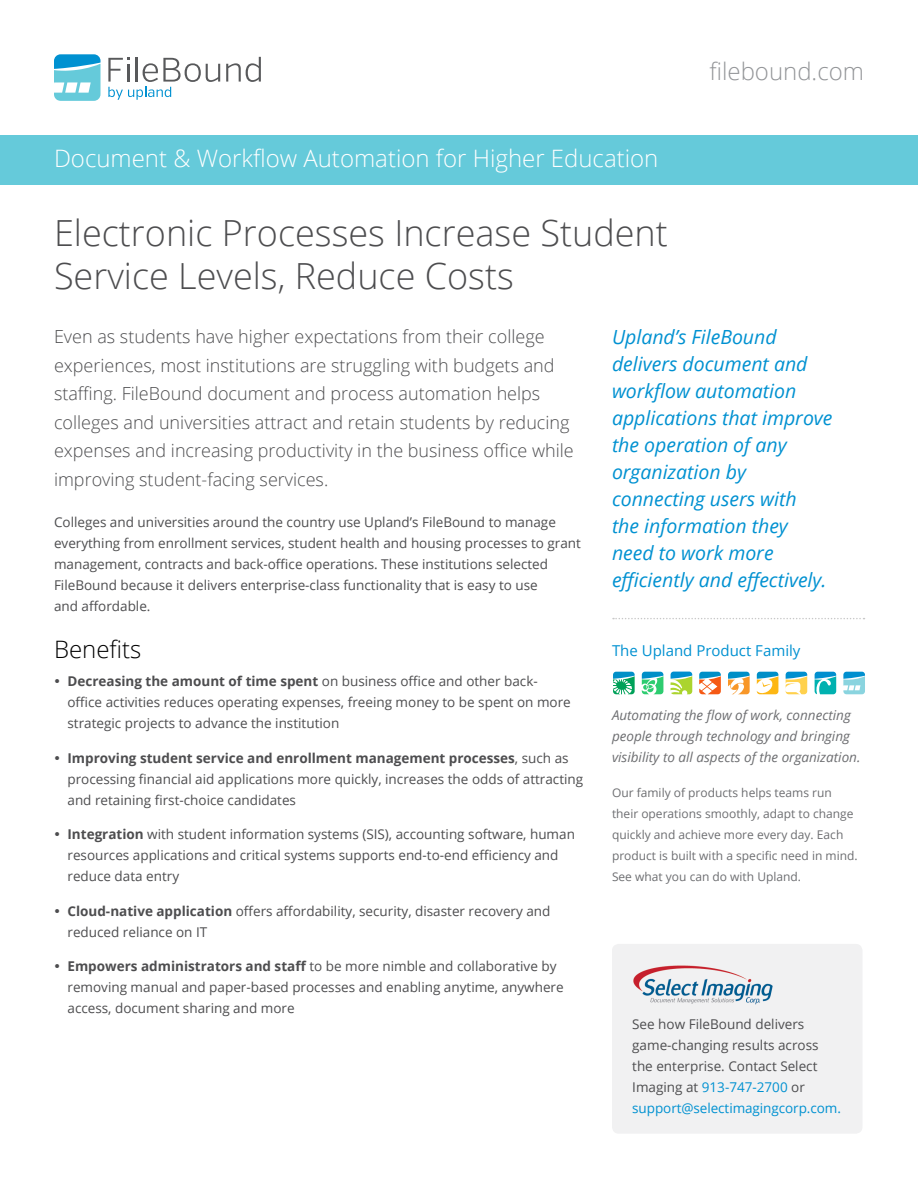
<style>
.page{position:relative;width:918px;height:1188px;background:#fff}
.page>*{position:absolute;margin:0;border:0;box-sizing:border-box;transform-origin:0 0}
.Headline{font:300 36px/43.5px "Open Sans";color:#4d4d4f}
.Headline-2{font:300 24px "Open Sans";color:#fff}
.URL{font:300 24px "Open Sans";color:#939598}
.Subheadings{font:300 24px "Open Sans";color:#000}
.t1{font:italic 19.5px/27px "Open Sans";color:#0091d1}
.Summary{font:300 18px/28.5px "Open Sans";color:#4d4d4f}
.Footer_Heading{font:15px "Open Sans";color:#0091d1}
.Body_Text{font:13.5px/21px "Open Sans";color:#4d4d4f}
.Sidebar_Italics{font:italic 13.5px/21px "Open Sans";color:#6d6e71}
.Sidebar_Copy{font:12px/21px "Open Sans";color:#6d6e71}
.s1{font-weight:700}
.s2{color:#0091d1}
</style>
<div class="page">
<div style="left:0;top:135px;width:918px;height:49px;background:#65cada"></div>
<svg style="left:226px;top:57px;width:35px;height:25px"></svg>
<svg style="left:108px;top:57px;width:112px;height:43px"></svg>
<svg style="left:54px;top:54px;width:47px;height:47px"></svg>
<svg style="left:613px;top:672px;width:22px;height:22px"></svg>
<svg style="left:699px;top:672px;width:22px;height:22px"></svg>
<svg style="left:843px;top:672px;width:22px;height:22px"></svg>
<svg style="left:815px;top:672px;width:21px;height:22px"></svg>
<svg style="left:757px;top:672px;width:21px;height:22px"></svg>
<svg style="left:728px;top:672px;width:22px;height:22px"></svg>
<svg style="left:785px;top:672px;width:22px;height:23px"></svg>
<svg style="left:642px;top:672px;width:50px;height:23px"></svg>
<svg style="left:613px;top:618px;width:252px;height:1px"></svg>
<div style="left:612px;top:944px;width:250px;height:190px;background:#f1f1f2;border-radius:7px"></div>
<img style="left:633px;top:965px;width:140px;height:40px">
<p class="Headline-2" style="left:54px;top:142px;width:606px">Document &amp; Workflow Automation for Higher Education</p>
<p class="URL" style="left:709px;top:55px;width:156px">filebound.com</p>
<p class="Headline" style="left:54px;top:210px;width:615px">Electronic Processes Increase Student<br>Service Levels, Reduce Costs</p>
<p class="t1" style="left:612px;top:323px;width:197px">Upland’s FileBound delivers document and workflow automation</p>
<p class="t1" style="left:612px;top:404px;width:222px">applications that improve the operation of any organization by</p>
<p class="t1" style="left:612px;top:485px;width:186px">connecting users with the information they need to work more</p>
<p class="t1" style="left:612px;top:566px;width:216px">efficiently and effectively.</p>
<p class="Summary" style="left:54px;top:322px;width:521px">Even as students have higher expectations from their college experiences, most institutions are struggling with budgets and staffing. FileBound document and process automation helps colleges and universities attract and retain students by reducing expenses and increasing productivity in the business office while improving student-facing services.</p>
<p class="Body_Text" style="left:54px;top:511px;width:529px">Colleges and universities around the country use Upland’s FileBound to manage everything from enrollment services, student health and housing processes to grant management, contracts and back-office operations. These institutions selected FileBound because it delivers enterprise-class functionality that is easy to use<br>and affordable.</p>
<p class="Subheadings" style="left:54px;top:633px;width:89px">Benefits</p>
<p class="Body_Text" style="left:68px;top:670px;width:505px;text-indent:-14px">• <span class="s1">Decreasing the amount of time spent</span> on business office and other back&shy;office activities reduces operating expenses, freeing money to be spent on more strategic projects to advance the institution</p>
<p class="Body_Text" style="left:68px;top:747px;width:517px;text-indent:-14px">• <span class="s1">Improving student service and enrollment management processes</span>, such as processing financial aid applications more quickly, increases the odds of attracting and retaining first-choice candidates</p>
<p class="Body_Text" style="left:68px;top:823px;width:509px;text-indent:-14px">• <span class="s1">Integration</span> with student information systems (SIS), accounting software, human resources applications and critical systems supports end-to-end efficiency and reduce data entry</p>
<p class="Body_Text" style="left:68px;top:900px;width:485px;text-indent:-14px">• <span class="s1">Cloud-native application</span> offers affordability, security, disaster recovery and reduced reliance on IT</p>
<p class="Body_Text" style="left:68px;top:955px;width:498px;text-indent:-14px">• <span class="s1">Empowers administrators and staff</span> to be more nimble and collaborative by removing manual and paper-based processes and enabling anytime, anywhere access, document sharing and more</p>
<p class="Footer_Heading" style="left:612px;top:641px;width:190px">The Upland Product Family</p>
<p class="Sidebar_Italics" style="left:612px;top:704px;width:250px">Automating the flow of work, connecting people through technology and bringing visibility to all aspects of the organization.</p>
<p class="Sidebar_Copy" style="left:612px;top:782px;width:247px">Our family of products helps teams run their operations smoothly, adapt to change quickly and achieve more every day. Each product is built with a specific need in mind.<br>See what you can do with Upland.</p>
<p class="Body_Text" style="left:632px;top:1014px;width:210px">See how FileBound delivers game-changing results across the enterprise. Contact Select<br>Imaging at <span class="s2">913-747-2700</span> or <span class="s2">support@selectimagingcorp.com.</span></p>
</div>
